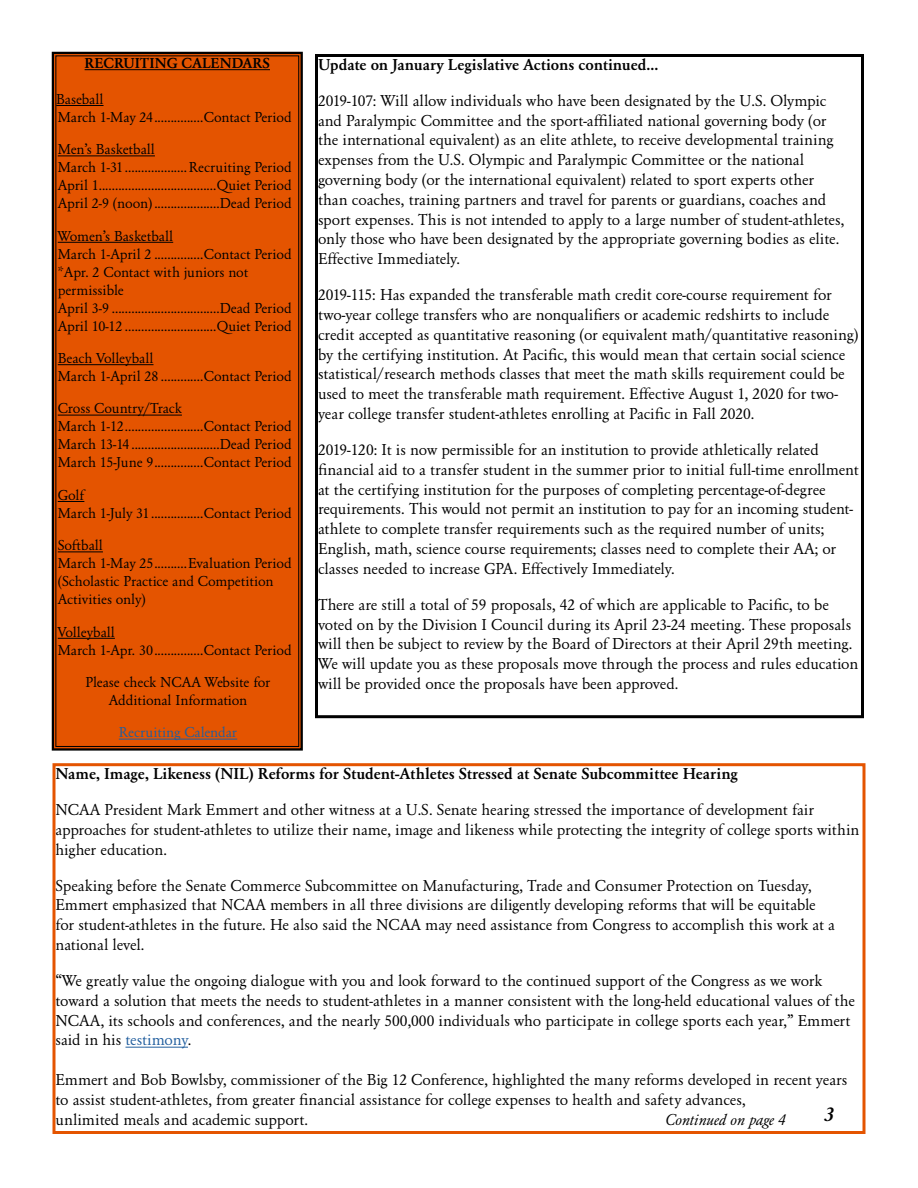
<style>
.page{position:relative;width:918px;height:1188px;background:#fff}
.page>*{position:absolute;margin:0;border:0;box-sizing:border-box;transform-origin:0 0}
.t1{font:italic 700 21px "Garamond Classic FS";color:#000}
.t2{font:16.5px/19.8px "Garamond Classic FS";letter-spacing:-.005em;color:#000}
.t3{font:700 16.5px "Garamond Classic FS";color:#000}
.t4{font:italic 16.5px "Garamond Classic FS";letter-spacing:-.005em;color:#000}
.t5{font:15px/18px "Garamond Classic FS";color:#000}
.t6{font:700 15px "Garamond Classic FS";color:#000}
.t7{font:15px "Garamond Classic FS";color:#215e9e}
.s1{color:#215e9e}
</style>
<div class="page">
<div style="left:51px;top:51px;width:252px;height:700px;background:#e45400"></div>
<div style="left:55px;top:55px;width:244px;height:692px;border:1px solid #000"></div>
<div style="left:315px;top:54px;width:549px;height:664px;border:3px solid #000"></div>
<hr style="left:125px;top:1047px;width:63px;height:1px;background:#215e9e">
<div style="left:52px;top:763px;width:814px;height:371px;border:3px solid #e45400"></div>
<p class="t6" style="left:85px;top:55px;width:187px">RECRUITING CALENDARS</p>
<p class="t5" style="left:56px;top:90px;width:237px">Baseball<br>March 1-May 24...............Contact Period</p>
<p class="t5" style="left:58px;top:141px;width:236px">Men’s Basketball<br>March 1-31...................Recruiting Period April 1....................................Quiet Period April 2-9 (noon)....................Dead Period</p>
<p class="t5" style="left:58px;top:227px;width:235px">Women’s Basketball<br>March 1-April 2 ...............Contact Period *Apr. 2 Contact with juniors not permissible<br>April 3-9 .................................Dead Period April 10-12 ............................Quiet Period</p>
<p class="t5" style="left:58px;top:349px;width:235px">Beach Volleyball<br>March 1-April 28 .............Contact Period</p>
<p class="t5" style="left:58px;top:400px;width:235px">Cross Country/Track<br>March 1-12........................Contact Period March 13-14 ...........................Dead Period March 15-June 9...............Contact Period</p>
<p class="t5" style="left:58px;top:486px;width:235px">Golf<br>March 1-July 31................Contact Period</p>
<p class="t5" style="left:58px;top:537px;width:235px">Softball<br>March 1-May 25..........Evaluation Period (Scholastic Practice and Competition<br>Activities only)</p>
<p class="t5" style="left:58px;top:623px;width:235px">Volleyball<br>March 1-Apr. 30...............Contact Period</p>
<p class="t5" style="left:86px;top:673px;width:186px;text-align:center">Please check NCAA Website for<br>Additional Information</p>
<p class="t7" style="left:119px;top:724px;width:120px">Recruiting Calendar</p>
<p class="t3" style="left:318px;top:55px;width:342px">Update on January Legislative Actions continued...</p>
<p class="t2" style="left:318px;top:91px;width:528px">2019-107: Will allow individuals who have been designated by the U.S. Olympic and Paralympic Committee and the sport-affiliated national governing body (or the international equivalent) as an elite athlete, to receive developmental training expenses from the U.S. Olympic and Paralympic Committee or the national governing body (or the international equivalent) related to sport experts other than coaches, training partners and travel for parents or guardians, coaches and sport expenses. This is not intended to apply to a large number of student-athletes, only those who have been designated by the appropriate governing bodies as elite.<br>Effective Immediately.</p>
<p class="t2" style="left:318px;top:285px;width:542px">2019-115: Has expanded the transferable math credit core-course requirement for two-year college transfers who are nonqualifiers or academic redshirts to include credit accepted as quantitative reasoning (or equivalent math/quantitative reasoning) by the certifying institution. At Pacific, this would mean that certain social science statistical/research methods classes that meet the math skills requirement could be used to meet the transferable math requirement. Effective August 1, 2020 for two&shy;year college transfer student-athletes enrolling at Pacific in Fall 2020.</p>
<p class="t2" style="left:318px;top:440px;width:542px">2019-120: It is now permissible for an institution to provide athletically related financial aid to a transfer student in the summer prior to initial full-time enrollment at the certifying institution for the purposes of completing percentage-of-degree requirements. This would not permit an institution to pay for an incoming student&shy;athlete to complete transfer requirements such as the required number of units; English, math, science course requirements; classes need to complete their AA; or classes needed to increase GPA. Effectively Immediately.</p>
<p class="t2" style="left:318px;top:595px;width:542px">There are still a total of 59 proposals, 42 of which are applicable to Pacific, to be voted on by the Division I Council during its April 23-24 meeting. These proposals will then be subject to review by the Board of Directors at their April 29th meeting.<br>We will update you as these proposals move through the process and rules education will be provided once the proposals have been approved.</p>
<p class="t3" style="left:56px;top:764px;width:684px">Name, Image, Likeness (NIL) Reforms for Student-Athletes Stressed at Senate Subcommittee Hearing</p>
<p class="t2" style="left:56px;top:800px;width:806px">NCAA President Mark Emmert and other witness at a U.S. Senate hearing stressed the importance of development fair approaches for student-athletes to utilize their name, image and likeness while protecting the integrity of college sports within higher education.</p>
<p class="t2" style="left:56px;top:875px;width:781px">Speaking before the Senate Commerce Subcommittee on Manufacturing, Trade and Consumer Protection on Tuesday, Emmert emphasized that NCAA members in all three divisions are diligently developing reforms that will be equitable for student-athletes in the future. He also said the NCAA may need assistance from Congress to accomplish this work at a national level.</p>
<p class="t2" style="left:56px;top:971px;width:801px">“We greatly value the ongoing dialogue with you and look forward to the continued support of the Congress as we work toward a solution that meets the needs to student-athletes in a manner consistent with the long-held educational values of the NCAA, its schools and conferences, and the nearly 500,000 individuals who participate in college sports each year,” Emmert said in his <span class="s1">testimony</span>.</p>
<p class="t2" style="left:56px;top:1070px;width:793px">Emmert and Bob Bowlsby, commissioner of the Big 12 Conference, highlighted the many reforms developed in recent years to assist student-athletes, from greater financial assistance for college expenses to health and safety advances,<br>unlimited meals and academic support.</p>
<p class="t1" style="left:824px;top:1102px;width:12px">3</p>
<p class="t4" style="left:666px;top:1110px;width:122px">Continued on page 4</p>
</div>
